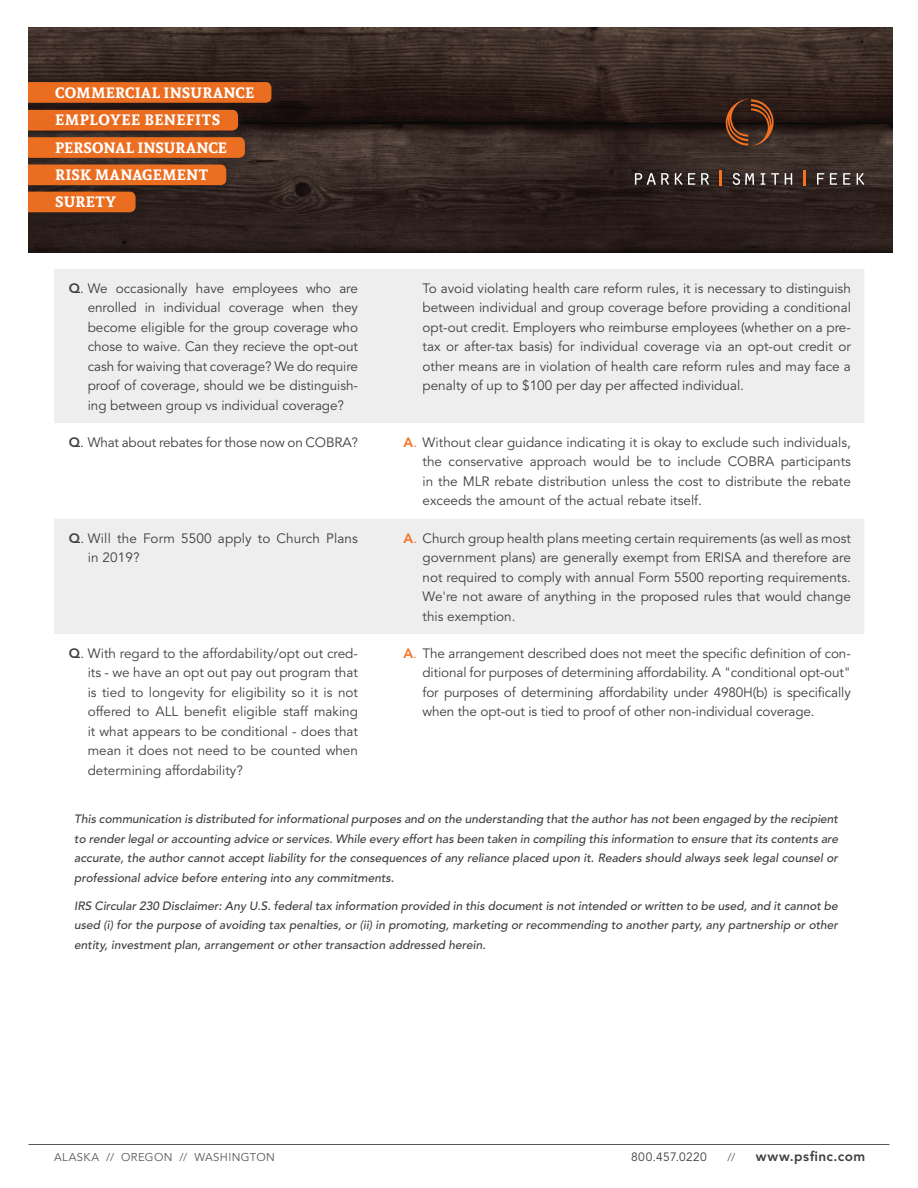
<style>
.page{position:relative;width:918px;height:1188px;background:#fff}
.page>*{position:absolute;margin:0;border:0;box-sizing:border-box;transform-origin:0 0}
.t1{font:700 15px/27.3px "Andada";letter-spacing:.015em;color:#fff}
.Paragraph{font:13.5px/19.5px "Avenir LT Std";color:#3e3e3f;text-align:justify}
.t2{font:800 13.5px "Avenir LT Std";letter-spacing:.04em;color:#3e3e3f}
.Paragraph-2{font:italic 500 12px/19.5px "Avenir LT Std";color:#3e3e3f;text-align:justify}
.t3{font:12px "Avenir LT Std";letter-spacing:.03em;color:#3e3e3f}
.t4{font:11.25px "Avenir LT Std";letter-spacing:.035em;color:#57585a}
.s1{font-weight:800}
.s2{font-weight:800;color:#f37121}
.s3{color:#f37121}
</style>
<div class="page">
<hr style="left:28px;top:1144px;width:862px;height:1px;background:#57585a">
<img style="left:28px;top:27px;width:864px;height:226px">
<div style="left:631px;top:96px;width:238px;height:96px;background:#231f20;opacity:.75"></div>
<svg style="left:726px;top:99px;width:48px;height:47px;background:#57311c"></svg>
<svg style="left:635px;top:173px;width:34px;height:12px"></svg>
<svg style="left:675px;top:173px;width:20px;height:12px"></svg>
<svg style="left:701px;top:173px;width:8px;height:12px"></svg>
<svg style="left:733px;top:173px;width:21px;height:12px"></svg>
<svg style="left:761px;top:173px;width:4px;height:12px"></svg>
<svg style="left:771px;top:173px;width:8px;height:12px"></svg>
<svg style="left:785px;top:173px;width:7px;height:12px"></svg>
<svg style="left:817px;top:173px;width:7px;height:12px"></svg>
<svg style="left:830px;top:173px;width:7px;height:12px"></svg>
<svg style="left:843px;top:173px;width:7px;height:12px"></svg>
<svg style="left:857px;top:173px;width:7px;height:12px"></svg>
<svg style="left:719px;top:170px;width:2px;height:16px"></svg>
<svg style="left:803px;top:170px;width:2px;height:16px"></svg>
<div style="left:13px;top:77px;width:268px;height:35px;background:#231f20;opacity:.75"></div>
<svg style="left:28px;top:82px;width:243px;height:21px;background:#e66b1f"></svg>
<div style="left:13px;top:105px;width:234px;height:35px;background:#231f20;opacity:.75"></div>
<div style="left:28px;top:110px;width:210px;height:21px;background:#e96c20"></div>
<div style="left:13px;top:132px;width:241px;height:35px;background:#382d29"></div>
<svg style="left:28px;top:137px;width:217px;height:21px;background:#e86d21"></svg>
<div style="left:13px;top:160px;width:223px;height:34px;background:#231f20;opacity:.75"></div>
<div style="left:28px;top:164px;width:198px;height:21px;background:#ea6d21"></div>
<div style="left:13px;top:187px;width:132px;height:34px;background:#231f20"></div>
<div style="left:28px;top:192px;width:108px;height:20px;background:#ea6d20"></div>
<div style="left:0;top:0;width:28px;height:270px;background:#fff"></div>
<svg style="left:54px;top:269px;width:810px;height:365px;fill:#eeeeef"></svg>
<p class="t1" style="left:55px;top:79px;width:201px">COMMERCIAL INSURANCE<br>EMPLOYEE BENEFITS<br>PERSONAL INSURANCE<br>RISK MANAGEMENT<br>SURETY</p>
<p class="Paragraph" style="left:88px;top:279px;width:272px;text-indent:-19px"><span class="s1">Q</span>Q. We occasionally have employees who are enrolled in individual coverage when they become eligible for the group coverage who chose to waive. Can they recieve the opt-out cash for waiving that coverage? We do require proof of coverage, should we be distinguish&shy;ing between group vs individual coverage?</p>
<p class="Paragraph" style="left:423px;top:279px;width:430px">To avoid violating health care reform rules, it is necessary to distinguish between individual and group coverage before providing a conditional opt-out credit. Employers who reimburse employees (whether on a pre&shy;tax or after-tax basis) for individual coverage via an opt-out credit or other means are in violation of health care reform rules and may face a penalty of up to $100 per day per affected individual.</p>
<p class="Paragraph" style="left:69px;top:433px;width:291px"><span class="s1">Q</span>Q. What about rebates for those now on COBRA?</p>
<p class="Paragraph" style="left:423px;top:433px;width:430px;text-indent:-19px"><span class="s2">A</span><span class="s3">A.</span> Without clear guidance indicating it is okay to exclude such individuals, the conservative approach would be to include COBRA participants in the MLR rebate distribution unless the cost to distribute the rebate exceeds the amount of the actual rebate itself.</p>
<p class="Paragraph" style="left:88px;top:529px;width:272px;text-indent:-19px"><span class="s1">Q</span>Q. Will the Form 5500 apply to Church Plans in 2019?</p>
<p class="Paragraph" style="left:423px;top:529px;width:430px;text-indent:-19px"><span class="s2">A</span><span class="s3">A.</span> Church group health plans meeting certain requirements (as well as most government plans) are generally exempt from ERISA and therefore are not required to comply with annual Form 5500 reporting requirements.<br>We're not aware of anything in the proposed rules that would change this exemption.</p>
<p class="Paragraph" style="left:88px;top:644px;width:272px;text-indent:-19px"><span class="s1">Q</span>Q. With regard to the affordability/opt out cred&shy;its - we have an opt out pay out program that is tied to longevity for eligibility so it is not offered to ALL benefit eligible staff making it what appears to be conditional - does that mean it does not need to be counted when determining affordability?</p>
<p class="Paragraph" style="left:423px;top:644px;width:430px;text-indent:-19px"><span class="s2">A</span><span class="s3">A.</span> The arrangement described does not meet the specific definition of con&shy;ditional for purposes of determining affordability. A "conditional opt-out" for purposes of determining affordability under 4980H(b) is specifically when the opt-out is tied to proof of other non-individual coverage.</p>
<p class="Paragraph-2" style="left:74px;top:810px;width:765px">This communication is distributed for informational purposes and on the understanding that the author has not been engaged by the recipient to render legal or accounting advice or services. While every effort has been taken in compiling this information to ensure that its contents are accurate, the author cannot accept liability for the consequences of any reliance placed upon it. Readers should always seek legal counsel or professional advice before entering into any commitments.</p>
<p class="Paragraph-2" style="left:74px;top:896px;width:765px">IRS Circular 230 Disclaimer: Any U.S. federal tax information provided in this document is not intended or written to be used, and it cannot be used (i) for the purpose of avoiding tax penalties, or (ii) in promoting, marketing or recommending to another party, any partnership or other entity, investment plan, arrangement or other transaction addressed herein.</p>
<p class="t4" style="left:54px;top:1151px;width:222px">ALASKA // OREGON // WASHINGTON</p>
<p class="t3" style="left:631px;top:1150px;width:77px">800.457.0220</p>
<p class="t4" style="left:727px;top:1151px;width:9px">//</p>
<p class="t2" style="left:756px;top:1148px;width:111px">www.psfinc.com</p>
</div>
